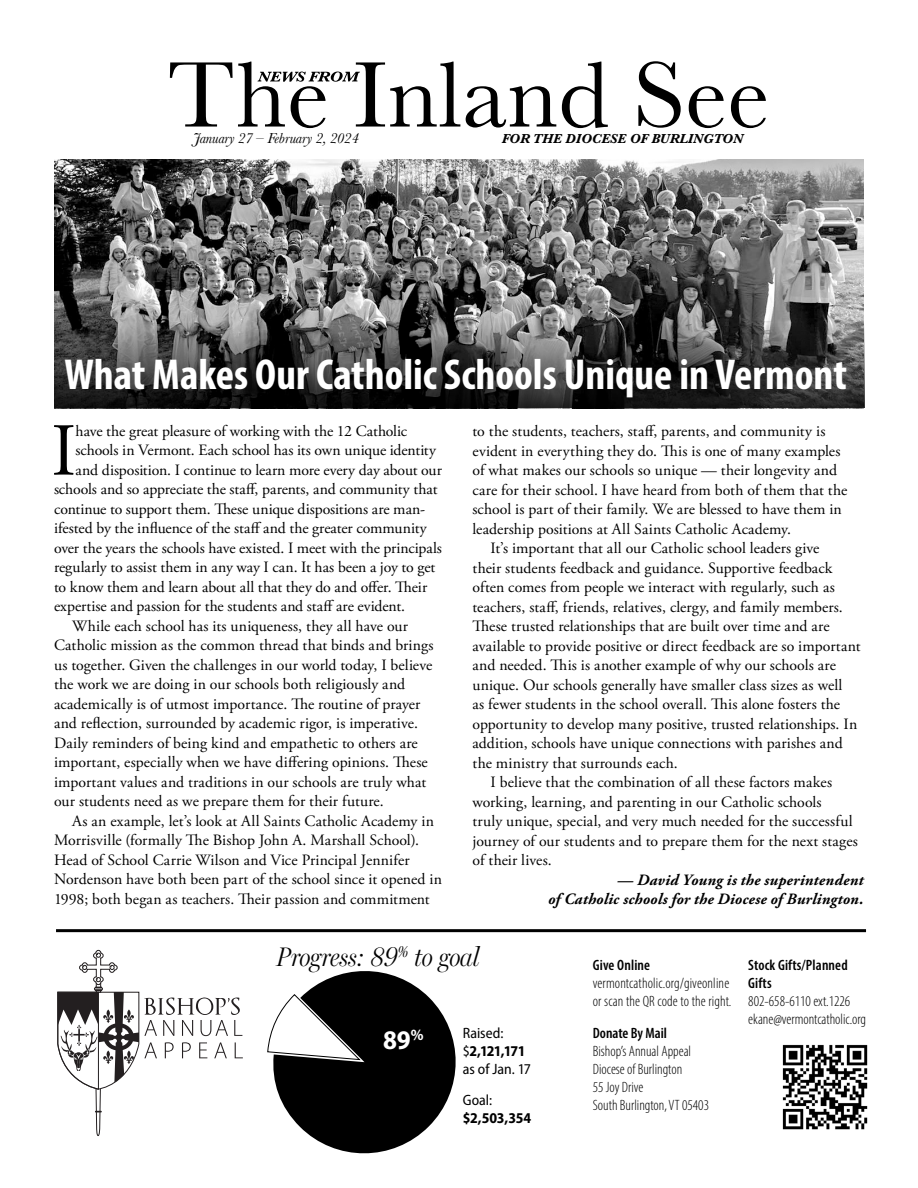
<style>
.page{position:relative;width:918px;height:1188px;background:#fff}
.page>*{position:absolute;margin:0;border:0;box-sizing:border-box;transform-origin:0 0}
.Body_Drop_Cap{font:74.55px "Adobe Garamond Pro";color:#000}
.Headline_1{font:700 condensed 43.5px "Myriad Pro";color:#fff}
.t1{font:italic 300 27px "Miller Headline";color:#000}
.Body_Copy{font:27px "Myriad Variable Concept";color:#fff}
.Body_Copy-2{font:15.75px/19.5px "Adobe Garamond Pro";letter-spacing:.005em;color:#000}
.Body_Drop_Cap-2{font:15.75px "Adobe Garamond Pro";letter-spacing:-.005em;color:#000}
.By_Line{font:italic 700 15.75px/19.5px "Adobe Garamond Pro";letter-spacing:.015em;color:#000;text-align:right}
.body_text{font:300 condensed 15px/18px "Myriad Pro";color:#000}
.Body_Copy-3{font:15px/18px "Myriad Variable Concept";letter-spacing:-.005em;color:#000}
.t2{font:italic 15px "Baskerville";letter-spacing:-.01em;color:#000}
.body_text-2{font:600 condensed 15px "Myriad Pro";letter-spacing:.005em;color:#000}
.t3{font:italic 700 13.5px "Baskerville";color:#000}
.s1{font-weight:600}
</style>
<div class="page">
<img style="left:54px;top:160px;width:810px;height:163px">
<svg style="left:54px;top:323px;width:810px;height:85px;background:#353535"></svg>
<svg style="left:170px;top:61px;width:596px;height:67px"></svg>
<svg style="left:267px;top:971px;width:189px;height:183px"></svg>
<svg style="left:57px;top:950px;width:186px;height:186px"></svg>
<hr style="left:56px;top:929px;width:810px;height:3px;background:#000">
<img style="left:782px;top:1044px;width:86px;height:86px">
<p class="t2" style="left:194px;top:128px;width:167px">January 27 – February 2, 2024</p>
<p class="t3" style="left:502px;top:129px;width:243px">FOR THE DIOCESE OF BURLINGTON</p>
<p class="Headline_1" style="left:64px;top:347px;width:784px">What Makes Our Catholic Schools Unique in Vermont</p>
<p class="Body_Drop_Cap" style="left:51px;top:406px;width:27px">I</p>
<p class="Body_Drop_Cap-2" style="left:76px;top:421px;width:333px">have the great pleasure of working with the 12 Catholic</p>
<p class="Body_Drop_Cap-2" style="left:76px;top:441px;width:362px">schools in Vermont. Each school has its own unique identity</p>
<p class="Body_Drop_Cap-2" style="left:76px;top:460px;width:368px">and disposition. I continue to learn more every day about our</p>
<p class="Body_Drop_Cap-2" style="left:54px;top:480px;width:385px">schools and so appreciate the staff, parents, and community that</p>
<p class="Body_Drop_Cap-2" style="left:54px;top:499px;width:373px">continue to support them. These unique dispositions are man-</p>
<p class="Body_Drop_Cap-2" style="left:54px;top:519px;width:374px">ifested by the influence of the staff and the greater community</p>
<p class="Body_Drop_Cap-2" style="left:54px;top:538px;width:390px">over the years the schools have existed. I meet with the principals</p>
<p class="Body_Drop_Cap-2" style="left:54px;top:558px;width:383px">regularly to assist them in any way I can. It has been a joy to get</p>
<p class="Body_Drop_Cap-2" style="left:54px;top:577px;width:375px">to know them and learn about all that they do and offer. Their</p>
<p class="Body_Drop_Cap-2" style="left:54px;top:597px;width:353px">expertise and passion for the students and staff are evident.</p>
<p class="Body_Copy-2" style="left:54px;top:616px;width:381px;text-indent:18px">While each school has its uniqueness, they all have our Catholic mission as the common thread that binds and brings us together. Given the challenges in our world today, I believe the work we are doing in our schools both religiously and academically is of utmost importance. The routine of prayer and reflection, surrounded by academic rigor, is imperative.<br>Daily reminders of being kind and empathetic to others are important, especially when we have differing opinions. These important values and traditions in our schools are truly what our students need as we prepare them for their future.</p>
<p class="Body_Copy-2" style="left:54px;top:811px;width:389px;text-indent:18px">As an example, let’s look at All Saints Catholic Academy in Morrisville (formally The Bishop John A. Marshall School).<br>Head of School Carrie Wilson and Vice Principal Jennifer Nordenson have both been part of the school since it opened in 1998; both began as teachers. Their passion and commitment</p>
<p class="Body_Copy-2" style="left:472px;top:422px;width:376px">to the students, teachers, staff, parents, and community is evident in everything they do. This is one of many examples of what makes our schools so unique — their longevity and care for their school. I have heard from both of them that the school is part of their family. We are blessed to have them in leadership positions at All Saints Catholic Academy.</p>
<p class="Body_Copy-2" style="left:472px;top:539px;width:390px;text-indent:18px">It’s important that all our Catholic school leaders give<br>their students feedback and guidance. Supportive feedback often comes from people we interact with regularly, such as teachers, staff, friends, relatives, clergy, and family members.<br>These trusted relationships that are built over time and are available to provide positive or direct feedback are so important and needed. This is another example of why our schools are unique. Our schools generally have smaller class sizes as well<br>as fewer students in the school overall. This alone fosters the opportunity to develop many positive, trusted relationships. In addition, schools have unique connections with parishes and the ministry that surrounds each.</p>
<p class="Body_Copy-2" style="left:472px;top:773px;width:387px;text-indent:18px">I believe that the combination of all these factors makes working, learning, and parenting in our Catholic schools<br>truly unique, special, and very much needed for the successful journey of our students and to prepare them for the next stages of their lives.</p>
<p class="By_Line" style="left:548px;top:870px;width:317px">— David Young is the superintendent<br>of Catholic schools for the Diocese of Burlington.</p>
<p class="t1" style="left:276px;top:941px;width:205px">Progress: 89<sup>%</sup> to goal</p>
<p class="Body_Copy" style="left:383px;top:1024px;width:42px">89<sup>%</sup></p>
<p class="Body_Copy-3" style="left:463px;top:1024px;width:70px">Raised: $2,121,171 as of Jan. 17</p>
<p class="Body_Copy-3" style="left:463px;top:1091px;width:70px">Goal: $2,503,354</p>
<p class="body_text-2" style="left:593px;top:956px;width:59px">Give Online</p>
<p class="body_text" style="left:593px;top:974px;width:140px">vermontcatholic.org/giveonline or scan the QR code to the right.</p>
<p class="body_text-2" style="left:593px;top:1023px;width:76px">Donate By Mail</p>
<p class="body_text" style="left:593px;top:1042px;width:118px">Bishop’s Annual Appeal<br>Diocese of Burlington<br>55 Joy Drive<br>South Burlington, VT 05403</p>
<p class="body_text" style="left:748px;top:956px;width:119px"><span class="s1">Stock Gifts/Planned<br>Gifts<br></span>802-658-6110 ext.1226 ekane@vermontcatholic.org</p>
</div>
